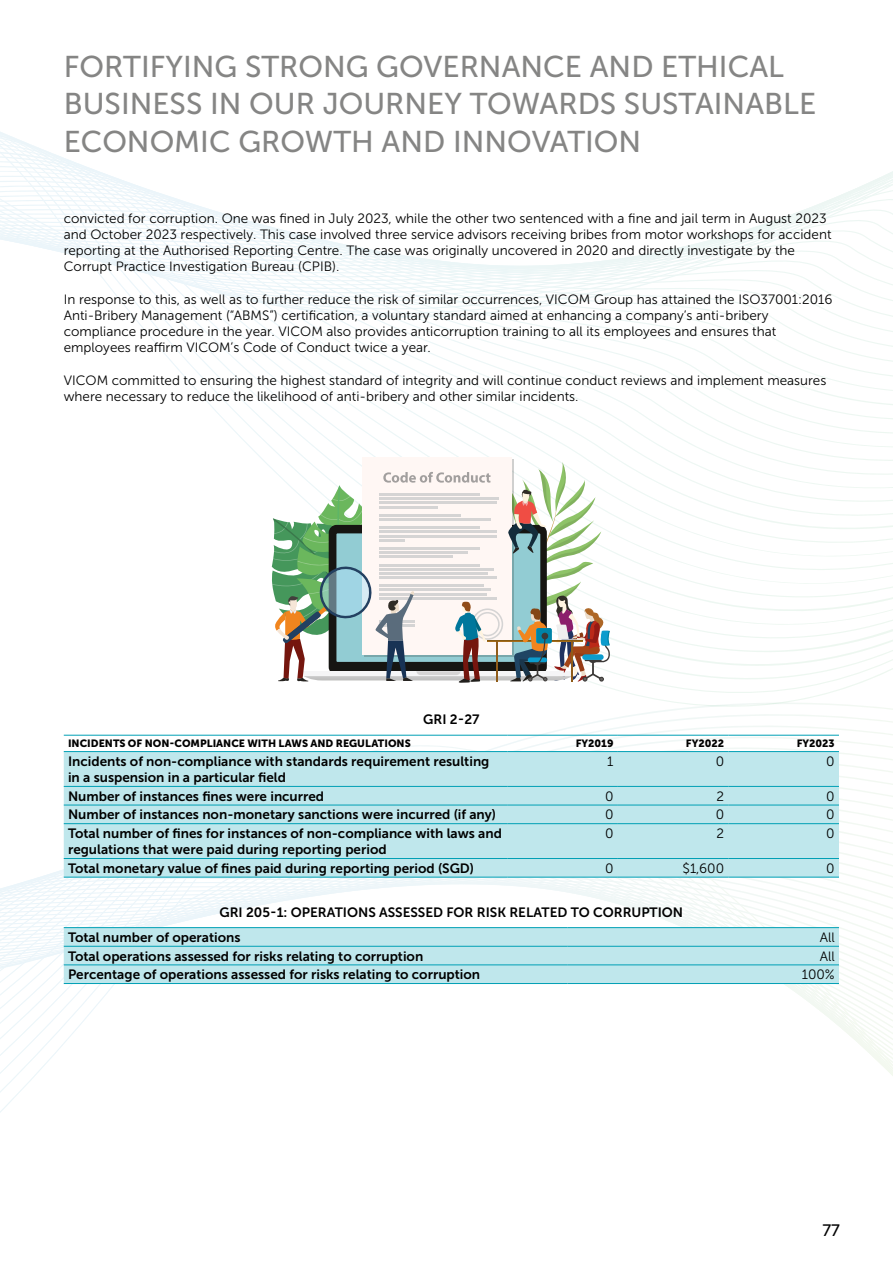
<style>
.page{position:relative;width:893px;height:1263px;background:#fff}
.page>*{position:absolute;margin:0;border:0;box-sizing:border-box;transform-origin:0 0}
.t1{font:30px/37.5px "Museo Sans 500";color:#858584}
.t2{font:16.5px "Museo Sans 500";color:#000}
.t3{font:13.5px/16.2px "Museo Sans 300";color:#000}
.t4{font:13.5px/16.2px "Museo Sans 700";color:#000}
.t5{font:10.5px "Museo Sans 900";color:#000}
</style>
<div class="page">
<svg style="left:0;top:780px;width:893px;height:265px"></svg>
<svg style="left:0;top:132px;width:893px;height:244px"></svg>
<div style="left:64px;top:752px;width:775px;height:125px;background:#bfe7ec"></div>
<hr style="left:64px;top:735px;width:443px;height:1px;background:#00a0b5">
<hr style="left:507px;top:735px;width:111px;height:1px;background:#00a0b5">
<hr style="left:618px;top:735px;width:110px;height:1px;background:#00a0b5">
<hr style="left:728px;top:735px;width:111px;height:1px;background:#00a0b5">
<hr style="left:64px;top:751px;width:443px;height:1px;background:#00a0b5">
<hr style="left:507px;top:751px;width:111px;height:1px;background:#00a0b5">
<hr style="left:618px;top:751px;width:110px;height:1px;background:#00a0b5">
<hr style="left:728px;top:751px;width:111px;height:1px;background:#00a0b5">
<hr style="left:64px;top:786px;width:443px;height:1px;background:#00a0b5">
<hr style="left:507px;top:786px;width:111px;height:1px;background:#00a0b5">
<hr style="left:618px;top:786px;width:110px;height:1px;background:#00a0b5">
<hr style="left:728px;top:786px;width:111px;height:1px;background:#00a0b5">
<hr style="left:64px;top:805px;width:443px;height:1px;background:#00a0b5">
<hr style="left:507px;top:805px;width:111px;height:1px;background:#00a0b5">
<hr style="left:618px;top:805px;width:110px;height:1px;background:#00a0b5">
<hr style="left:728px;top:805px;width:111px;height:1px;background:#00a0b5">
<hr style="left:64px;top:823px;width:443px;height:1px;background:#00a0b5">
<hr style="left:507px;top:823px;width:111px;height:1px;background:#00a0b5">
<hr style="left:618px;top:823px;width:110px;height:1px;background:#00a0b5">
<hr style="left:728px;top:823px;width:111px;height:1px;background:#00a0b5">
<hr style="left:64px;top:858px;width:443px;height:1px;background:#00a0b5">
<hr style="left:507px;top:858px;width:111px;height:1px;background:#00a0b5">
<hr style="left:618px;top:858px;width:110px;height:1px;background:#00a0b5">
<hr style="left:728px;top:858px;width:111px;height:1px;background:#00a0b5">
<hr style="left:64px;top:877px;width:443px;height:1px;background:#00a0b5">
<hr style="left:507px;top:877px;width:111px;height:1px;background:#00a0b5">
<hr style="left:618px;top:877px;width:110px;height:1px;background:#00a0b5">
<hr style="left:728px;top:877px;width:111px;height:1px;background:#00a0b5">
<div style="left:362px;top:457px;width:149px;height:198px;background:#fff7f4"></div>
<svg style="left:272px;top:462px;width:338px;height:221px"></svg>
<div style="left:64px;top:928px;width:775px;height:55px;background:#bfe7ec"></div>
<hr style="left:64px;top:927px;width:504px;height:1px;background:#00a0b5">
<hr style="left:568px;top:927px;width:271px;height:1px;background:#00a0b5">
<hr style="left:64px;top:946px;width:504px;height:1px;background:#00a0b5">
<hr style="left:568px;top:946px;width:271px;height:1px;background:#00a0b5">
<hr style="left:64px;top:964px;width:504px;height:1px;background:#00a0b5">
<hr style="left:568px;top:964px;width:271px;height:1px;background:#00a0b5">
<hr style="left:64px;top:983px;width:504px;height:1px;background:#00a0b5">
<hr style="left:568px;top:983px;width:271px;height:1px;background:#00a0b5">
<h1 class="t1" style="left:64px;top:48px;width:754px">FORTIFYING STRONG GOVERNANCE AND ETHICAL<br>BUSINESS IN OUR JOURNEY TOWARDS SUSTAINABLE<br>ECONOMIC GROWTH AND INNOVATION</h1>
<p class="t3" style="left:64px;top:210px;width:769px">convicted for corruption. One was fined in July 2023, while the other two sentenced with a fine and jail term in August 2023 and October 2023 respectively. This case involved three service advisors receiving bribes from motor workshops for accident reporting at the Authorised Reporting Centre. The case was originally uncovered in 2020 and directly investigate by the Corrupt Practice Investigation Bureau (CPIB).</p>
<p class="t3" style="left:64px;top:291px;width:770px">In response to this, as well as to further reduce the risk of similar occurrences, VICOM Group has attained the ISO37001:2016<br>Anti-Bribery Management (“ABMS”) certification, a voluntary standard aimed at enhancing a company’s anti-bribery compliance procedure in the year. VICOM also provides anticorruption training to all its employees and ensures that employees reaffirm VICOM’s Code of Conduct twice a year.</p>
<p class="t3" style="left:64px;top:372px;width:764px">VICOM committed to ensuring the highest standard of integrity and will continue conduct reviews and implement measures where necessary to reduce the likelihood of anti-bribery and other similar incidents.</p>
<p class="t4" style="left:423px;top:711px;width:58px">GRI 2-27</p>
<p class="t5" style="left:68px;top:738px;width:344px">INCIDENTS OF NON-COMPLIANCE WITH LAWS AND REGULATIONS</p>
<p class="t5" style="left:576px;top:738px;width:39px">FY2019</p>
<p class="t5" style="left:686px;top:738px;width:40px">FY2022</p>
<p class="t5" style="left:797px;top:738px;width:40px">FY2023</p>
<p class="t4" style="left:68px;top:753px;width:423px">Incidents of non-compliance with standards requirement resulting in a suspension in a particular field</p>
<p class="t3" style="left:607px;top:753px;width:8px">1</p>
<p class="t3" style="left:716px;top:753px;width:10px">0</p>
<p class="t3" style="left:826px;top:753px;width:10px">0</p>
<p class="t4" style="left:68px;top:788px;width:258px">Number of instances fines were incurred</p>
<p class="t3" style="left:605px;top:788px;width:10px">0</p>
<p class="t3" style="left:716px;top:788px;width:9px">2</p>
<p class="t3" style="left:826px;top:788px;width:10px">0</p>
<p class="t4" style="left:68px;top:807px;width:430px">Number of instances non-monetary sanctions were incurred (if any)</p>
<p class="t3" style="left:605px;top:807px;width:10px">0</p>
<p class="t3" style="left:716px;top:807px;width:10px">0</p>
<p class="t3" style="left:826px;top:807px;width:10px">0</p>
<p class="t4" style="left:68px;top:825px;width:435px">Total number of fines for instances of non-compliance with laws and regulations that were paid during reporting period</p>
<p class="t3" style="left:605px;top:825px;width:10px">0</p>
<p class="t3" style="left:716px;top:825px;width:9px">2</p>
<p class="t3" style="left:826px;top:825px;width:10px">0</p>
<p class="t4" style="left:68px;top:860px;width:408px">Total monetary value of fines paid during reporting period (SGD)</p>
<p class="t3" style="left:605px;top:860px;width:10px">0</p>
<p class="t3" style="left:682px;top:860px;width:43px">$1,600</p>
<p class="t3" style="left:826px;top:860px;width:10px">0</p>
<p class="t4" style="left:219px;top:904px;width:465px">GRI 205-1: OPERATIONS ASSESSED FOR RISK RELATED TO CORRUPTION</p>
<p class="t4" style="left:68px;top:929px;width:174px">Total number of operations</p>
<p class="t3" style="left:820px;top:929px;width:16px">All</p>
<p class="t4" style="left:68px;top:948px;width:357px">Total operations assessed for risks relating to corruption</p>
<p class="t3" style="left:820px;top:948px;width:16px">All</p>
<p class="t4" style="left:68px;top:966px;width:414px">Percentage of operations assessed for risks relating to corruption</p>
<p class="t3" style="left:802px;top:967px;width:35px">100%</p>
<p class="t2" style="left:822px;top:1221px;width:19px">77</p>
</div>
